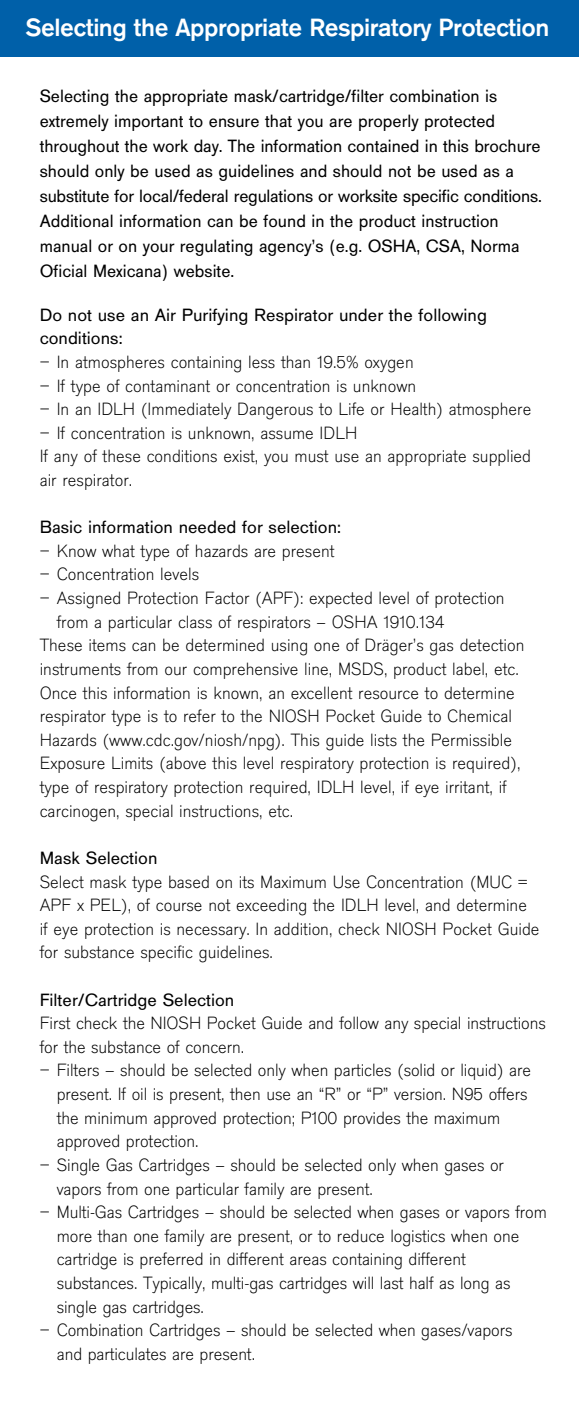
<style>
.page{position:relative;width:579px;height:1418px;background:#fff}
.page>*{position:absolute;margin:0;border:0;box-sizing:border-box;transform-origin:0 0}
.t1{font:700 26px "Draeger San";letter-spacing:-.02em;color:#fff}
.t2{font:300 18.4px/23.6px "Draeger San";color:#000}
.t3{font:18.4px/25px "Draeger San";color:#000}
</style>
<div class="page">
<div style="left:0;top:0;width:578px;height:57px;background:#0060a9"></div>
<h1 class="t1" style="left:26px;top:13px;width:525px">Selecting the Appropriate Respiratory Protection</h1>
<p class="t3" style="left:40px;top:83px;width:503px">Selecting the appropriate mask/cartridge/filter combination is extremely important to ensure that you are properly protected throughout the work day. The information contained in this brochure should only be used as guidelines and should not be used as a substitute for local/federal regulations or worksite specific conditions.<br>Additional information can be found in the product instruction manual or on your regulating agency’s (e.g. OSHA, CSA, Norma Oficial Mexicana) website.</p>
<p class="t3" style="left:40px;top:303px;width:448px;line-height:23.6px">Do not use an Air Purifying Respirator under the following conditions:</p>
<p class="t2" style="left:40px;top:350px;width:493px">− In atmospheres containing less than 19.5% oxygen<br>− If type of contaminant or concentration is unknown<br>− In an IDLH (Immediately Dangerous to Life or Health) atmosphere − If concentration is unknown, assume IDLH<br>If any of these conditions exist, you must use an appropriate supplied air respirator.</p>
<p class="t3" style="left:40px;top:515px;width:303px">Basic information needed for selection:</p>
<p class="t2" style="left:40px;top:539px;width:296px">− Know what type of hazards are present</p>
<p class="t2" style="left:40px;top:563px;width:161px">− Concentration levels</p>
<p class="t2" style="left:40px;top:586px;width:466px">− Assigned Protection Factor (APF): expected level of protection</p>
<p class="t2" style="left:57px;top:610px;width:389px">from a particular class of respirators – OSHA 1910.134</p>
<p class="t2" style="left:40px;top:633px;width:486px">These items can be determined using one of Dräger’s gas detection</p>
<p class="t2" style="left:40px;top:657px;width:480px">instruments from our comprehensive line, MSDS, product label, etc.</p>
<p class="t2" style="left:40px;top:681px;width:476px">Once this information is known, an excellent resource to determine</p>
<p class="t2" style="left:40px;top:704px;width:473px">respirator type is to refer to the NIOSH Pocket Guide to Chemical</p>
<p class="t2" style="left:40px;top:728px;width:473px">Hazards (www.cdc.gov/niosh/npg). This guide lists the Permissible</p>
<p class="t2" style="left:40px;top:751px;width:482px">Exposure Limits (above this level respiratory protection is required),</p>
<p class="t2" style="left:40px;top:775px;width:468px">type of respiratory protection required, IDLH level, if eye irritant, if</p>
<p class="t2" style="left:40px;top:799px;width:255px">carcinogen, special instructions, etc.</p>
<p class="t3" style="left:40px;top:845px;width:119px">Mask Selection</p>
<p class="t2" style="left:40px;top:869px;width:501px">Select mask type based on its Maximum Use Concentration (MUC = APF x PEL), of course not exceeding the IDLH level, and determine if eye protection is necessary. In addition, check NIOSH Pocket Guide for substance specific guidelines.</p>
<p class="t3" style="left:40px;top:987px;width:196px">Filter/Cartridge Selection</p>
<p class="t2" style="left:40px;top:1011px;width:507px">First check the NIOSH Pocket Guide and follow any special instructions</p>
<p class="t2" style="left:40px;top:1035px;width:206px">for the substance of concern.</p>
<p class="t2" style="left:40px;top:1058px;width:492px">− Filters – should be selected only when particles (solid or liquid) are</p>
<p class="t2" style="left:57px;top:1082px;width:472px">present. If oil is present, then use an “R” or “P” version. N95 offers</p>
<p class="t2" style="left:57px;top:1105px;width:444px">the minimum approved protection; P100 provides the maximum</p>
<p class="t2" style="left:57px;top:1129px;width:143px">approved protection.</p>
<p class="t2" style="left:40px;top:1153px;width:465px">− Single Gas Cartridges – should be selected only when gases or</p>
<p class="t2" style="left:57px;top:1176px;width:317px">vapors from one particular family are present.</p>
<p class="t2" style="left:40px;top:1200px;width:508px">− Multi-Gas Cartridges – should be selected when gases or vapors from</p>
<p class="t2" style="left:57px;top:1224px;width:464px">more than one family are present, or to reduce logistics when one</p>
<p class="t2" style="left:57px;top:1247px;width:410px">cartridge is preferred in different areas containing different</p>
<p class="t2" style="left:57px;top:1271px;width:455px">substances. Typically, multi-gas cartridges will last half as long as</p>
<p class="t2" style="left:57px;top:1294px;width:149px">single gas cartridges.</p>
<p class="t2" style="left:40px;top:1318px;width:474px">− Combination Cartridges – should be selected when gases/vapors</p>
<p class="t2" style="left:57px;top:1342px;width:200px">and particulates are present.</p>
</div>
